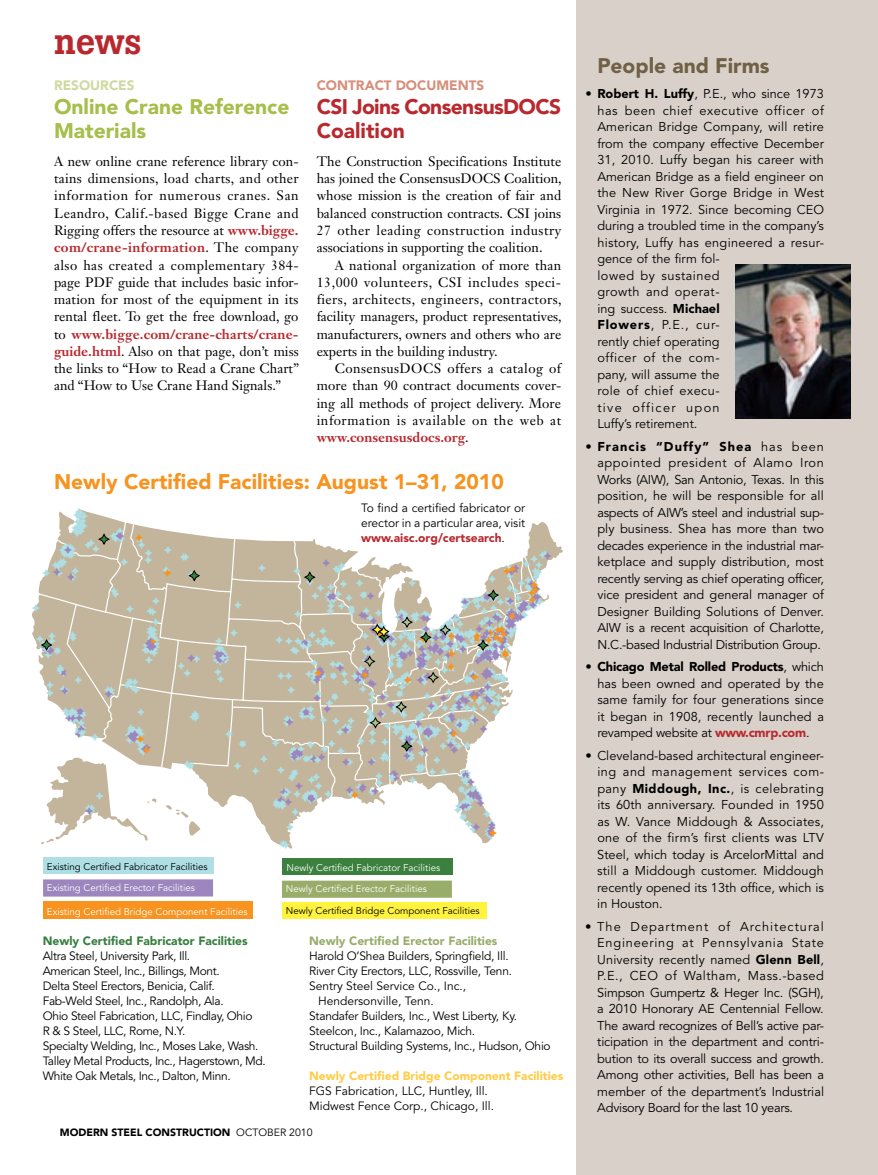
<style>
.page{position:relative;width:878px;height:1175px;background:#fff}
.page>*{position:absolute;margin:0;border:0;box-sizing:border-box;transform-origin:0 0}
.t1{font:500 36px "Boton";color:#b8292f}
.t2{font:900 21px "Avenir LT Std";color:#f7931e}
.t3{font:900 21px/24px "Avenir LT Std";letter-spacing:-.03em;color:#b8292f}
.t4{font:900 21px/24px "Avenir LT Std";color:#a6be4b}
.t5{font:900 21px "Avenir LT Std";color:#6f6046}
.t6{font:13.5px/17.2px "Janson Text LT Std";color:#000;text-align:justify}
.t7{font:900 13.5px "Avenir LT Std";color:#d68f7a}
.t8{font:900 13.5px "Avenir LT Std";color:#d0d9a0}
.t9{font:12.75px/16.5px "Avenir LT Std";letter-spacing:.005em;color:#000;text-align:justify}
.t10{font:12px/15px "Avenir LT Std";letter-spacing:-.02em;color:#000}
.t11{font:12px/15px "Avenir LT Std";color:#000}
.t12{font:900 12px "Avenir LT Std";color:#ffcc46}
.t13{font:900 12px "Avenir LT Std";color:#387f3f}
.t14{font:900 12px "Avenir LT Std";color:#98ad6a}
.t15{font:900 10.5px "Avenir LT Std";color:#000}
.t16{font:9.75px "Avenir LT Std";color:#fff}
.t17{font:9.75px "Avenir LT Std";color:#000}
.s1{font-weight:700;color:#b8292f}
.s2{font-weight:900;color:#b8292f}
.s3{font-weight:400}
.s4{font-weight:900}
</style>
<div class="page">
<svg style="left:165px;top:805px;width:35px;height:30px"></svg>
<svg style="left:37px;top:522px;width:506px;height:280px"></svg>
<div style="left:43px;top:879px;width:170px;height:17px;background:#9d85be"></div>
<div style="left:43px;top:901px;width:209px;height:17px;background:#f7931e"></div>
<div style="left:43px;top:857px;width:170px;height:16px;background:#aedfe4"></div>
<div style="left:282px;top:858px;width:171px;height:17px;background:#3b803e"></div>
<div style="left:282px;top:880px;width:170px;height:17px;background:#98ad6a"></div>
<div style="left:282px;top:902px;width:204px;height:16px;background:#fff33e"></div>
<div style="left:576px;top:0;width:302px;height:1174px;background:#d9d1c9"></div>
<img style="left:735px;top:264px;width:115px;height:154px">
<svg style="left:69px;top:631px;width:8px;height:11px"></svg>
<svg style="left:189px;top:709px;width:11px;height:13px"></svg>
<svg style="left:164px;top:546px;width:8px;height:8px"></svg>
<svg style="left:180px;top:552px;width:10px;height:9px"></svg>
<svg style="left:110px;top:587px;width:10px;height:11px"></svg>
<svg style="left:126px;top:605px;width:8px;height:8px"></svg>
<svg style="left:34px;top:603px;width:6px;height:8px"></svg>
<svg style="left:122px;top:676px;width:18px;height:17px"></svg>
<svg style="left:177px;top:654px;width:23px;height:23px"></svg>
<svg style="left:104px;top:686px;width:11px;height:12px"></svg>
<svg style="left:134px;top:534px;width:19px;height:29px"></svg>
<svg style="left:183px;top:760px;width:13px;height:11px"></svg>
<svg style="left:46px;top:664px;width:36px;height:32px"></svg>
<svg style="left:141px;top:596px;width:19px;height:68px"></svg>
<svg style="left:41px;top:706px;width:115px;height:138px"></svg>
<svg style="left:162px;top:566px;width:10px;height:11px"></svg>
<svg style="left:42px;top:508px;width:86px;height:73px"></svg>
<svg style="left:187px;top:569px;width:13px;height:13px"></svg>
<svg style="left:36px;top:632px;width:27px;height:26px"></svg>
<svg style="left:212px;top:549px;width:339px;height:300px"></svg>
<h1 class="t1" style="left:54px;top:20px;width:89px">news</h1>
<p class="t8" style="left:54px;top:77px;width:10px">resources</p>
<h2 class="t4" style="left:54px;top:94px;width:237px">Online Crane Reference<br>Materials</h2>
<p class="t6" style="left:54px;top:152px;width:246px">A new online crane reference library con&shy;tains dimensions, load charts, and other information for numerous cranes. San Leandro, Calif.-based Bigge Crane and Rigging offers the resource at <span class="s1">www.bigge. com/crane-information</span>. The company also has created a complementary 384- page PDF guide that includes basic infor&shy;mation for most of the equipment in its rental fleet. To get the free download, go to <span class="s1">www.bigge.com/crane-charts/crane&shy;guide.html</span>. Also on that page, don’t miss the links to “How to Read a Crane Chart” and “How to Use Crane Hand Signals.”</p>
<p class="t7" style="left:316px;top:77px;width:11px">contract</p>
<p class="t7" style="left:395px;top:77px;width:11px">documents</p>
<h2 class="t3" style="left:316px;top:94px;width:246px">CSI Joins ConsensusDOCS<br>Coalition</h2>
<p class="t6" style="left:316px;top:152px;width:246px">The Construction Specifications Institute has joined the ConsensusDOCS Coalition, whose mission is the creation of fair and balanced construction contracts. CSI joins 27 other leading construction industry associations in supporting the coalition.</p>
<p class="t6" style="left:316px;top:256px;width:246px;text-indent:18px">A national organization of more than 13,000 volunteers, CSI includes speci&shy;fiers, architects, engineers, contractors, facility managers, product representatives, manufacturers, owners and others who are experts in the building industry.</p>
<p class="t6" style="left:316px;top:360px;width:246px;text-indent:18px">ConsensusDOCS offers a catalog of more than 90 contract documents cover&shy;ing all methods of project delivery. More information is available on the web at <span class="s1">www.consensusdocs.org</span>.</p>
<h2 class="t2" style="left:54px;top:469px;width:451px">Newly Certified Facilities: August 1–31, 2010</h2>
<p class="t10" style="left:361px;top:501px;width:166px;text-align:justify">To find a certified fabricator or erector in a particular area, visit <span class="s2">www.aisc.org/certsearch</span>.</p>
<p class="t17" style="left:47px;top:860px;width:162px">Existing Certified Fabricator Facilities</p>
<p class="t16" style="left:286px;top:861px;width:155px">Newly Certified Fabricator Facilities</p>
<p class="t16" style="left:286px;top:883px;width:143px">Newly Certified Erector Facilities</p>
<p class="t17" style="left:286px;top:905px;width:195px">Newly Certified Bridge Component Facilities</p>
<p class="t16" style="left:47px;top:882px;width:149px">Existing Certified Erector Facilities</p>
<p class="t16" style="left:47px;top:905px;width:202px">Existing Certified Bridge Component Facilities</p>
<p class="t13" style="left:43px;top:933px;width:206px">Newly Certified Fabricator Facilities</p>
<p class="t10" style="left:43px;top:948px;width:225px">Altra Steel, University Park, Ill.<br>American Steel, Inc., Billings, Mont.<br>Delta Steel Erectors, Benicia, Calif.<br>Fab-Weld Steel, Inc., Randolph, Ala.<br>Ohio Steel Fabrication, LLC, Findlay, Ohio<br>R &amp; S Steel, LLC, Rome, N.Y.<br>Specialty Welding, Inc., Moses Lake, Wash.<br>Talley Metal Products, Inc., Hagerstown, Md.<br>White Oak Metals, Inc., Dalton, Minn.</p>
<p class="t14" style="left:309px;top:933px;width:190px">Newly Certified Erector Facilities</p>
<p class="t10" style="left:309px;top:948px;width:201px">Harold O’Shea Builders, Springfield, Ill.</p>
<p class="t10" style="left:309px;top:963px;width:204px">River City Erectors, LLC, Rossville, Tenn.</p>
<p class="t11" style="left:309px;top:978px;width:158px">Sentry Steel Service Co., Inc.,</p>
<p class="t11" style="left:318px;top:993px;width:117px">Hendersonville, Tenn.</p>
<p class="t10" style="left:309px;top:1008px;width:209px">Standafer B uilders, Inc., West Liberty, Ky.</p>
<p class="t10" style="left:309px;top:1023px;width:168px">Steelcon, Inc., Kalamazoo, Mich.</p>
<p class="t10" style="left:309px;top:1038px;width:243px">Structural Building Systems, Inc., Hudson, Ohio</p>
<p class="t12" style="left:309px;top:1068px;width:256px">Newly Certified Bridge Component Facilities</p>
<p class="t11" style="left:309px;top:1083px;width:186px">FGS Fabrication, LLC, Huntley, Ill.<br>Midwest Fence Corp., Chicago, Ill.</p>
<p class="t15" style="left:60px;top:1125px;width:254px">MODERN STEEL CONSTRUCTION <span class="s3">october 2010</span></p>
<h2 class="t5" style="left:597px;top:53px;width:174px">People and Firms</h2>
<p class="t9" style="left:597px;top:86px;width:228px;text-align:left;text-indent:-12px">• <span class="s4">Robert H. Luffy</span>, P.E., who since 1973 has been chief executive officer of<br>American Bridge Company, will retire from the company effective December<br>31, 2010. Luffy began his career with<br>American Bridge as a field engineer on the New River Gorge Bridge in West<br>Virginia in 1972. Since becoming CEO during a troubled time in the company’s history, Luffy has engineered a resur&shy;gence of the firm fol-<br>lowed by sustained<br>growth and operat-<br>ing success. <span class="s4">Michael<br>Flowers</span>, P.E., cur-<br>rently chief operating<br>officer of the com-<br>pany, will assume the<br>role of chief execu-<br>tive officer upon<br>Luffy’s retirement.</p>
<p class="t9" style="left:597px;top:438px;width:228px;text-indent:-12px">• <span class="s4">Francis “Duffy” Shea</span> has been appointed president of Alamo Iron Works (AIW), San Antonio, Texas. In this position, he will be responsible for all aspects of AIW’s steel and industrial sup&shy;ply business. Shea has more than two decades experience in the industrial mar&shy;ketplace and supply distribution, most recently serving as chief operating officer, vice president and general manager of Designer Building Solutions of Denver.<br>AIW is a recent acquisition of Charlotte, N.C.-based Industrial Distribution Group.</p>
<p class="t9" style="left:597px;top:659px;width:228px;text-indent:-12px">• <span class="s4">Chicago Metal Rolled Products</span>, which has been owned and operated by the same family for four generations since it began in 1908, recently launched a revamped website at <span class="s2">www.cmrp.com</span>.</p>
<p class="t9" style="left:597px;top:747px;width:228px;text-indent:-12px">• Cleveland-based architectural engineer&shy;ing and management services com&shy;pany <span class="s4">Middough, Inc.</span>, is celebrating its 60th anniversary. Founded in 1950 as W. Vance Middough &amp; Associates, one of the firm’s first clients was LTV Steel, which today is ArcelorMittal and still a Middough customer. Middough recently opened its 13th office, which is in Houston.</p>
<p class="t9" style="left:597px;top:918px;width:228px;text-indent:-12px">• The Department of Architectural Engineering at Pennsylvania State University recently named <span class="s4">Glenn Bell</span>, P.E., CEO</p>
<p class="t9" style="left:597px;top:968px;width:228px;text-indent:68px">of Waltham, Mass.-based Simpson Gumpertz &amp; Heger Inc. (SGH), a 2010 Honorary AE Centennial Fellow.<br>The award recognizes of Bell’s active par&shy;ticipation in the department and contri&shy;bution to its overall success and growth.<br>Among other activities, Bell has been a member of the department’s Industrial Advisory Board for the last 10 years.</p>
</div>
